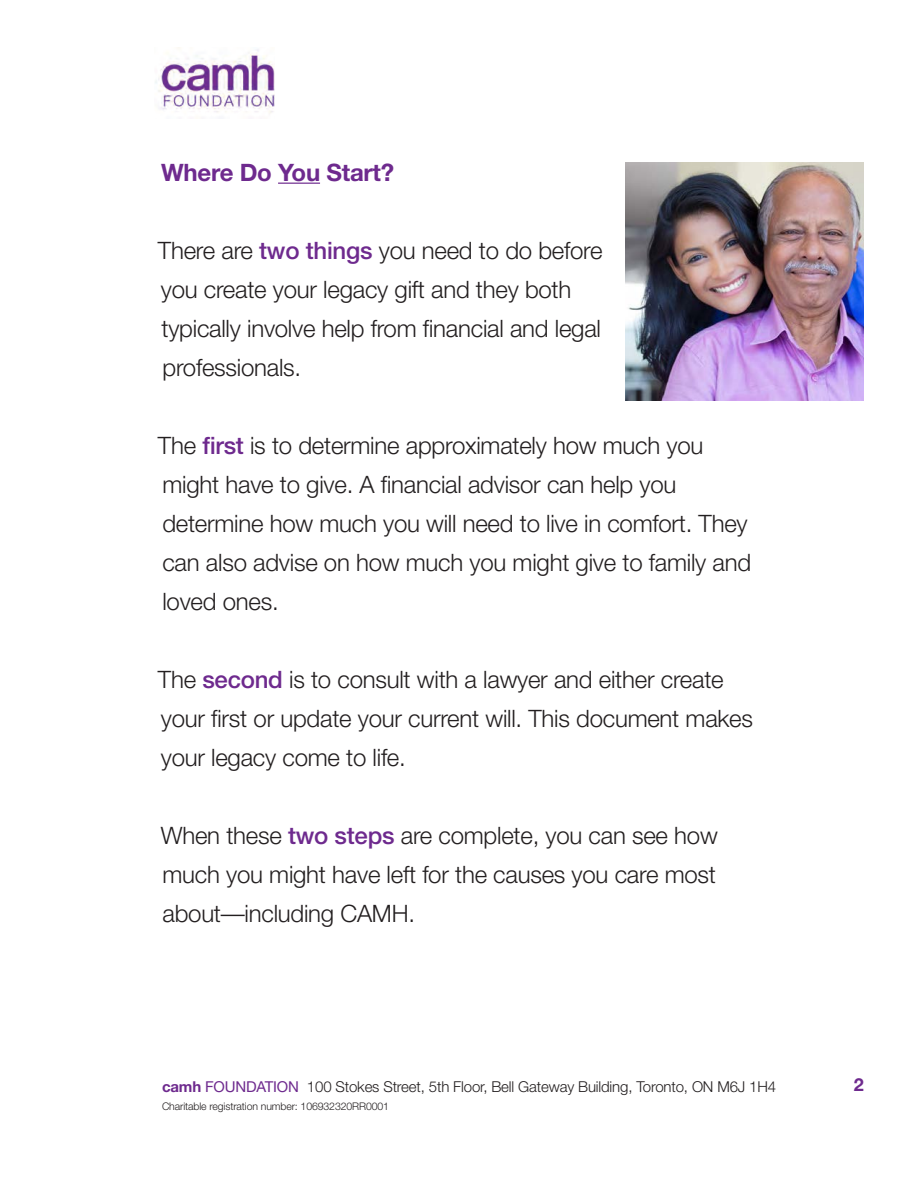
<style>
.page{position:relative;width:918px;height:1188px;background:#fff}
.page>*{position:absolute;margin:0;border:0;box-sizing:border-box;transform-origin:0 0}
.t1{font:300 24px/39px "Helvetica Neue";letter-spacing:-.01em;color:#231f20}
.t2{font:700 24px "Helvetica Neue";letter-spacing:-.01em;color:#6e2a8e}
.t3{font:700 18px "Helvetica Neue";color:#6e2a8e}
.t4{font:300 15px "Helvetica Neue";letter-spacing:-.01em;color:#231f20}
.t5{font:300 10.5px "Helvetica Neue";letter-spacing:-.01em;color:#231f20}
.s1{font-weight:500;color:#6e2a8e}
.s2{font-weight:700;color:#6e2a8e}
.s3{font-weight:400;color:#6e2a8e}
</style>
<div class="page">
<hr style="left:278px;top:183px;width:42px;height:1px;background:#6e2a8e">
<img style="left:625px;top:162px;width:239px;height:239px">
<img style="left:155px;top:49px;width:119px;height:65px">
<p class="t2" style="left:161px;top:157px;width:235px">Where Do You Start?</p>
<p class="t1" style="left:158px;top:230px;width:446px">There are <span class="s1">two things</span> you need to do before you create your legacy gift and they both typically involve help from financial and legal professionals.</p>
<p class="t1" style="left:158px;top:425px;width:595px">The <span class="s1">first</span> is to determine approximately how much you might have to give. A financial advisor can help you determine how much you will need to live in comfort. They can also advise on how much you might give to family and loved ones.</p>
<p class="t1" style="left:158px;top:659px;width:597px">The <span class="s1">second</span> is to consult with a lawyer and either create your first or update your current will. This document makes your legacy come to life.</p>
<p class="t1" style="left:161px;top:815px;width:558px;text-align:justify">When these <span class="s1">two steps</span> are complete, you can see how much you might have left for the causes you care most about—including CAMH.</p>
<p class="t4" style="left:162px;top:1077px;width:616px"><span class="s2">camh</span> <span class="s3">FOUNDATION</span> 100 Stokes Street, 5th Floor, Bell Gateway Building, Toronto, ON M6J 1H4</p>
<p class="t3" style="left:854px;top:1073px;width:12px">2</p>
<p class="t5" style="left:162px;top:1100px;width:229px">Charitable registration number: 106932320RR0001</p>
</div>
